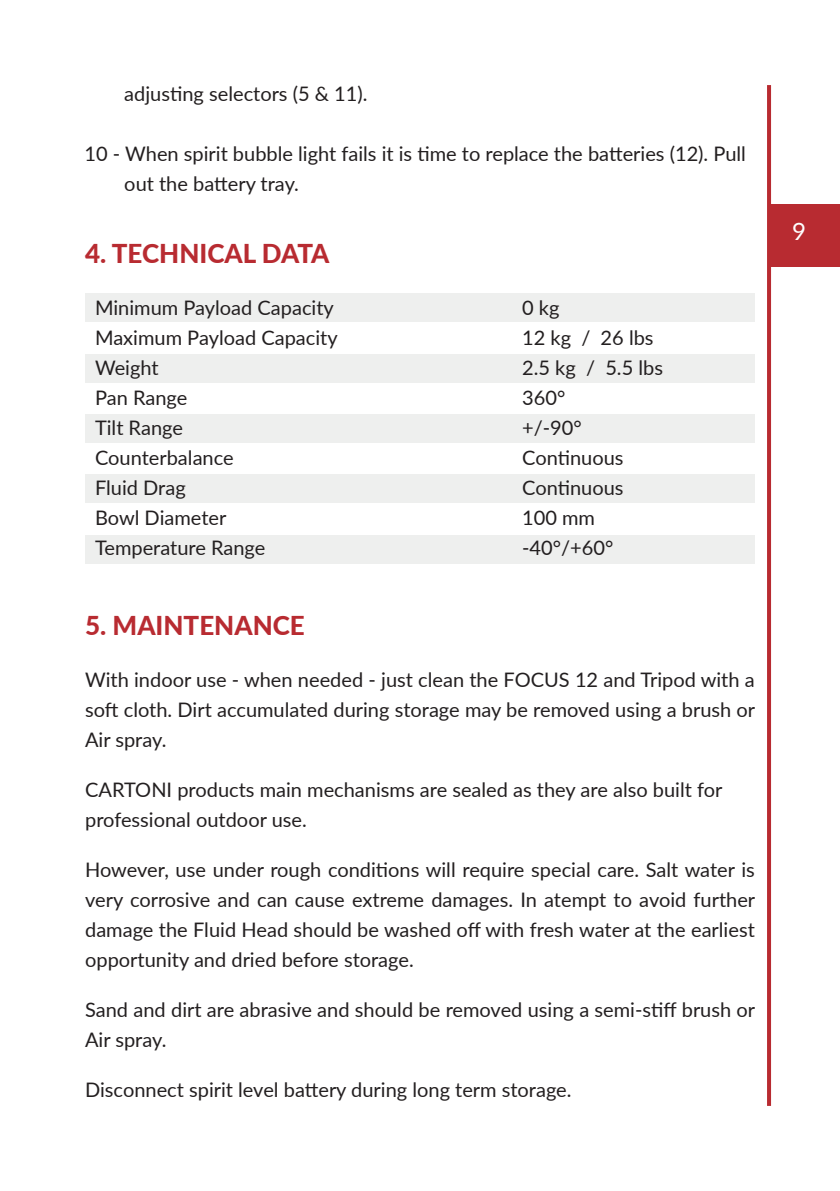
<style>
.page{position:relative;width:840px;height:1191px;background:#fff}
.page>*{position:absolute;margin:0;border:0;box-sizing:border-box;transform-origin:0 0}
.t1{font:800 26px "Lato";color:#b82b31}
.t2{font:24px "Lato";color:#fff}
.t3{font:20px/30px "Lato";color:#231f20}
</style>
<div class="page">
<svg style="left:767px;top:85px;width:3px;height:1021px;background:#b92e34"></svg>
<div style="left:768px;top:204px;width:71px;height:62px;background:#b82b31"></div>
<div style="left:85px;top:354px;width:668px;height:28px;background:#eeefee"></div>
<div style="left:85px;top:414px;width:668px;height:28px;background:#eeefee"></div>
<div style="left:85px;top:475px;width:668px;height:28px;background:#eeefee"></div>
<div style="left:86px;top:293px;width:668px;height:29px;background:#eeefee"></div>
<div style="left:86px;top:535px;width:668px;height:28px;background:#eeefee"></div>
<p class="t3" style="left:124px;top:78px;width:244px">adjusting selectors (5 &amp; 11).</p>
<p class="t3" style="left:124px;top:138px;width:623px;text-indent:-40px">10 - When spirit bubble light fails it is time to replace the batteries (12). Pull out the battery tray.</p>
<h1 class="t1" style="left:85px;top:235px;width:246px">4. TECHNICAL DATA</h1>
<p class="t3" style="left:95px;top:292px;width:244px">Minimum Payload Capacity<br>Maximum Payload Capacity<br>Weight<br>Pan Range<br>Tilt Range<br>Counterbalance<br>Fluid Drag<br>Bowl Diameter<br>Temperature Range</p>
<p class="t3" style="left:522px;top:292px;width:142px">0 kg<br>12 kg / 26 lbs<br>2.5 kg / 5.5 lbs<br>360°<br>+/-90°<br>Continuous<br>Continuous<br>100 mm -40°/+60°</p>
<h1 class="t1" style="left:85px;top:606px;width:221px">5. MAINTENANCE</h1>
<p class="t3" style="left:85px;top:663px;width:671px;text-align:justify">With indoor use - when needed - just clean the FOCUS 12 and Tripod with a soft cloth. Dirt accumulated during storage may be removed using a brush or Air spray.</p>
<p class="t3" style="left:85px;top:773px;width:638px">CARTONI products main mechanisms are sealed as they are also built for professional outdoor use.</p>
<p class="t3" style="left:85px;top:853px;width:671px;text-align:justify">However, use under rough conditions will require special care. Salt water is very corrosive and can cause extreme damages. In atempt to avoid further damage the Fluid Head should be washed off with fresh water at the earliest opportunity and dried before storage.</p>
<p class="t3" style="left:85px;top:993px;width:671px">Sand and dirt are abrasive and should be removed using a semi-stiff brush or<br>Air spray.</p>
<p class="t3" style="left:85px;top:1073px;width:487px">Disconnect spirit level battery during long term storage.</p>
<p class="t2" style="left:791px;top:214px;width:15px">9</p>
</div>
